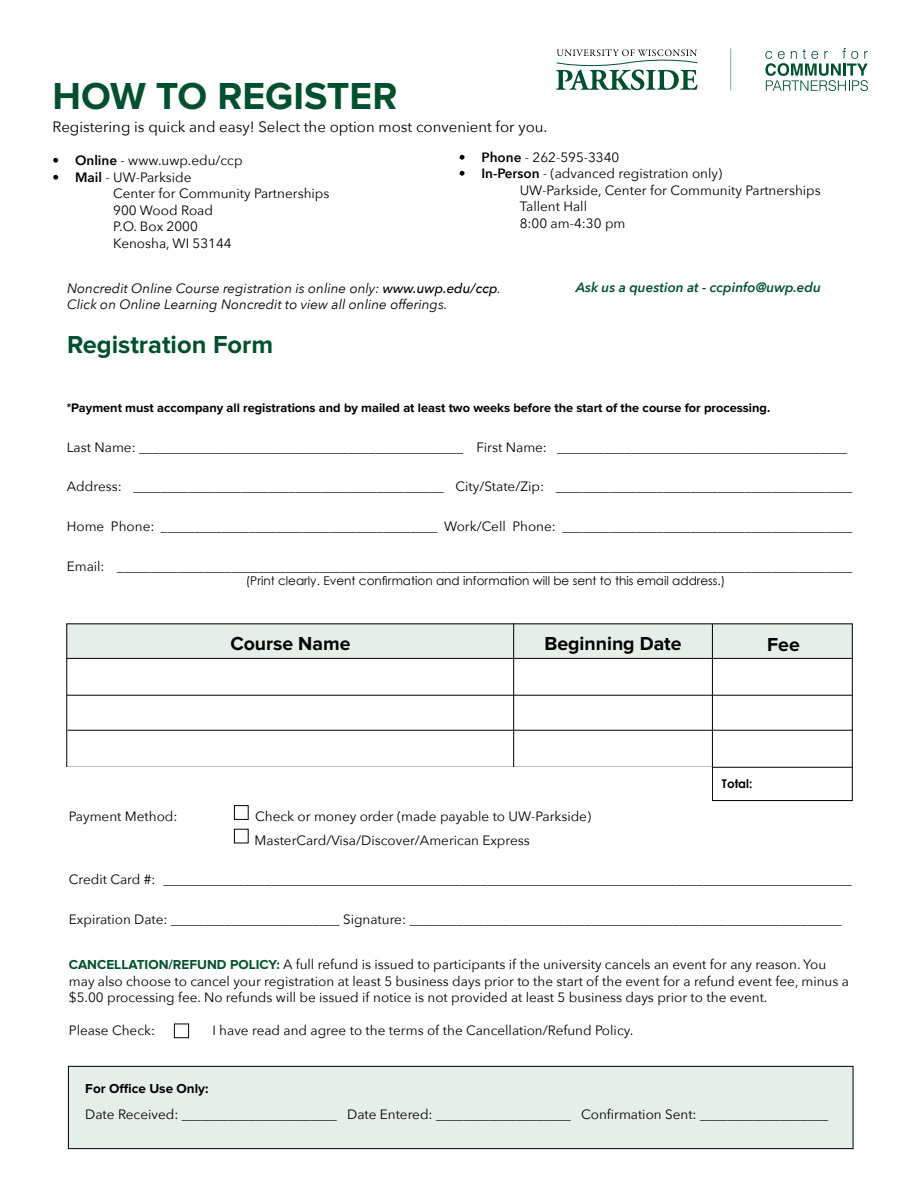
<style>
.page{position:relative;width:918px;height:1188px;background:#fff}
.page>*{position:absolute;margin:0;border:0;box-sizing:border-box;transform-origin:0 0}
.t1{font:700 39px "Proxima Nova";color:#00502f}
.t2{font:700 25.5px "Proxima Nova";color:#00502f}
.t3{font:700 19.5px "Proxima Nova";color:#000}
.t4{font:15px "Avenir Next";color:#000}
.t5{font:13.5px/16.5px "Avenir Next";color:#000}
.t6{font:italic 13.5px/16.5px "Avenir Next";color:#000}
.t7{font:italic 600 13.5px "Avenir Next";color:#00502f}
.t8{font:700 13.5px "Proxima Nova";color:#000}
.t9{font:700 12.75px "Proxima Nova";color:#000}
.t10{font:12px "Century Gothic";color:#000}
.t11{font:700 12px "Century Gothic";color:#000}
.s1{font-weight:600}
.s2{font-weight:500}
.s3{font-family:"Proxima Nova";font-weight:700;color:#00502f}
</style>
<div class="page">
<div style="left:68px;top:1066px;width:785px;height:83px;background:#e6eeea"></div>
<div style="left:68px;top:1066px;width:785px;height:83px;border:1px solid #000"></div>
<div style="left:66px;top:623px;width:787px;height:35px;background:#e6eeea"></div>
<hr style="left:67px;top:658px;width:785px;height:1px;background:#000">
<hr style="left:67px;top:695px;width:785px;height:1px;background:#000">
<hr style="left:67px;top:730px;width:786px;height:1px;background:#000">
<hr style="left:67px;top:767px;width:785px;height:1px;background:#000">
<hr style="left:513px;top:623px;width:1px;height:178px;background:#000">
<hr style="left:712px;top:624px;width:1px;height:177px;background:#000">
<div style="left:59px;top:767px;width:652px;height:86px;background:#fff"></div>
<div style="left:234px;top:805px;width:15px;height:15px;border:1px solid #000"></div>
<div style="left:234px;top:829px;width:15px;height:14px;border:1px solid #000"></div>
<div style="left:174px;top:1024px;width:15px;height:14px;border:1px solid #000"></div>
<svg style="left:765px;top:48px;width:103px;height:43px"></svg>
<hr style="left:730px;top:49px;width:1px;height:41px;background:#00502f">
<svg style="left:556px;top:49px;width:142px;height:41px"></svg>
<h1 class="t1" style="left:53px;top:73px;width:346px">How to REGISTER</h1>
<p class="t4" style="left:53px;top:114px;width:496px">Registering is quick and easy! Select the option most convenient for you.</p>
<p class="t5" style="left:53px;top:152px;width:192px"><span class="s1">• Online</span> - www.uwp.edu/ccp</p>
<p class="t5" style="left:113px;top:168px;width:218px;text-indent:-61px"><span class="s1">• Mail</span> - UW-Parkside<br>Center for Community Partnerships<br>900 Wood Road<br>P.O. Box 2000<br>Kenosha, WI 53144</p>
<p class="t5" style="left:459px;top:148px;width:162px"><span class="s1">• Phone</span> - 262-595-3340</p>
<p class="t5" style="left:520px;top:165px;width:303px;text-indent:-61px"><span class="s1">• In-Person</span> - (advanced registration only)<br>UW-Parkside, Center for Community Partnerships<br>Tallent Hall<br>8:00 am-4:30 pm</p>
<p class="t6" style="left:67px;top:279px;width:436px">Noncredit Online Course registration is online only: <span class="s2">www.uwp.edu/ccp</span>.<br>Click on Online Learning Noncredit to view all online offerings.</p>
<h2 class="t2" style="left:67px;top:330px;width:208px">Registration Form</h2>
<p class="t7" style="left:576px;top:275px;width:246px">Ask us a question at - ccpinfo@uwp.edu</p>
<p class="t9" style="left:67px;top:400px;width:705px">*Payment must accompany all registrations and by mailed at least two weeks before the start of the course for processing.</p>
<p class="t5" style="left:67px;top:438px;width:782px">Last Name: ________________________________________________ First Name: ___________________________________________</p>
<p class="t5" style="left:67px;top:478px;width:787px">Address: ______________________________________________ City/State/Zip: ____________________________________________</p>
<p class="t5" style="left:67px;top:518px;width:787px">Home Phone: _________________________________________ Work/Cell Phone: ___________________________________________</p>
<p class="t5" style="left:67px;top:557px;width:787px">Email: _____________________________________________________________________________________________________________</p>
<p class="t10" style="left:246px;top:574px;width:481px">(Print clearly. Event confirmation and information will be sent to this email address.)</p>
<h3 class="t3" style="left:230px;top:633px;width:122px">Course Name</h3>
<h3 class="t3" style="left:544px;top:633px;width:139px">Beginning Date</h3>
<h3 class="t3" style="left:767px;top:633px;width:34px">Fee</h3>
<p class="t11" style="left:722px;top:776px;width:32px">Total:</p>
<p class="t5" style="left:69px;top:808px;width:110px">Payment Method:</p>
<p class="t5" style="left:255px;top:804px;width:338px;line-height:23.2px">Check or money order (made payable to UW-Parkside)<br>MasterCard/Visa/Discover/American Express</p>
<p class="t5" style="left:69px;top:871px;width:784px">Credit Card #: ______________________________________________________________________________________________________</p>
<p class="t5" style="left:69px;top:911px;width:774px">Expiration Date: _________________________ Signature: ________________________________________________________________</p>
<p class="t5" style="left:69px;top:956px;width:782px"><span class="s3">CANCELLATION/REFUND POLICY:</span> A full refund is issued to participants if the university cancels an event for any reason. You may also choose to cancel your registration at least 5 business days prior to the start of the event for a refund event fee, minus a $5.00 processing fee. No refunds will be issued if notice is not provided at least 5 business days prior to the event.</p>
<p class="t5" style="left:69px;top:1022px;width:88px">Please Check:</p>
<p class="t5" style="left:212px;top:1022px;width:422px">I have read and agree to the terms of the Cancellation/Refund Policy.</p>
<p class="t8" style="left:85px;top:1080px;width:125px">For Office Use Only:</p>
<p class="t5" style="left:85px;top:1105px;width:744px">Date Received: _______________________ Date Entered: ____________________ Confirmation Sent: ___________________</p>
</div>
